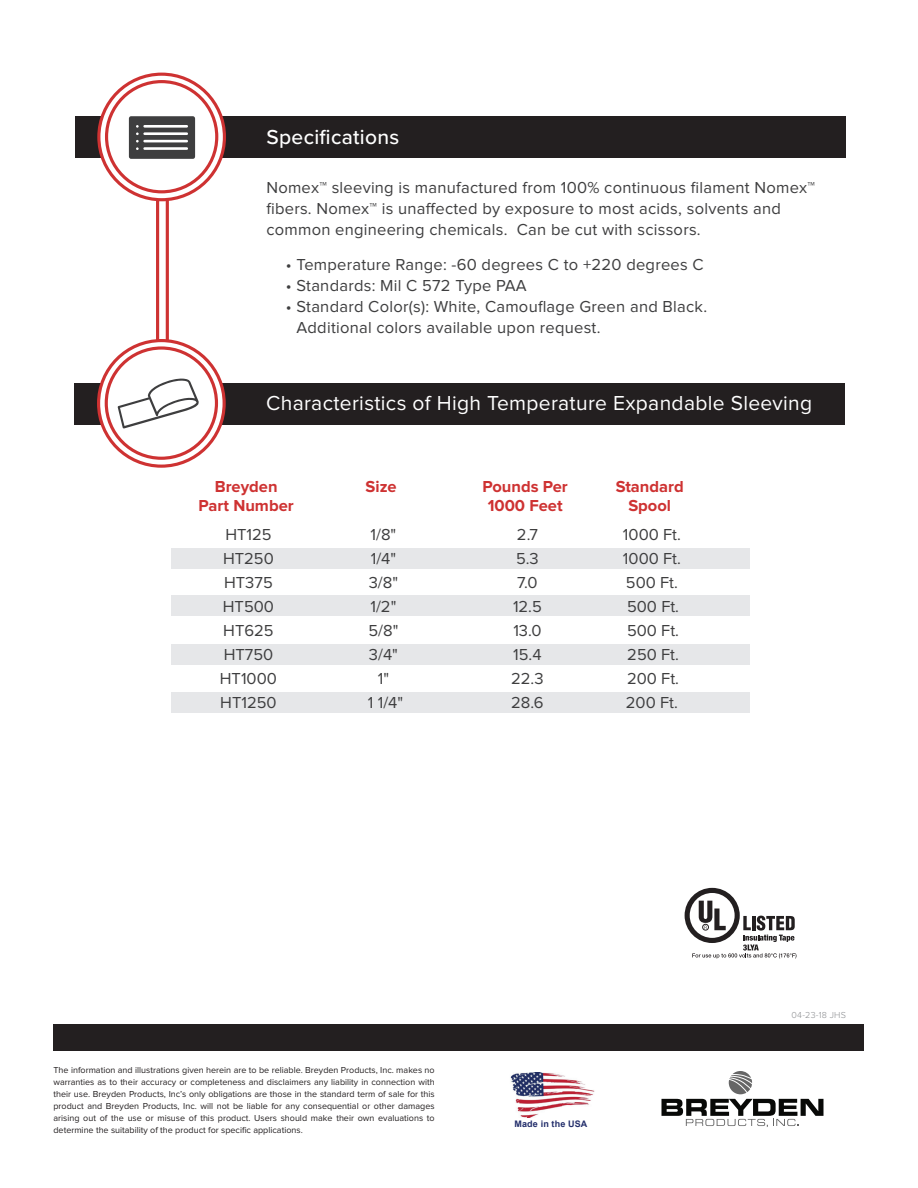
<style>
.page{position:relative;width:918px;height:1188px;background:#fff}
.page>*{position:absolute;margin:0;border:0;box-sizing:border-box;transform-origin:0 0}
.t1{font:21px "Proxima Nova";letter-spacing:.015em;color:#fff}
.t2{font:500 21px "Proxima Nova";letter-spacing:.015em;color:#fff}
.t3{font:16.5px/21px "Proxima Nova";letter-spacing:.015em;color:#3e3e3f}
.t4{font:700 16.5px "Proxima Nova";color:#ce3232}
.t5{font:9px/12px "Proxima Nova";color:#231f20;text-align:justify}
.t6{font:700 9px "Arial";letter-spacing:.015em;color:#232e6b}
.t7{font:300 9px "Proxima Nova";letter-spacing:.025em;color:#8a8c8f}
</style>
<div class="page">
<div style="left:171px;top:549px;width:579px;height:20px;background:#e6e7e9"></div>
<div style="left:171px;top:596px;width:579px;height:20px;background:#e6e7e9"></div>
<div style="left:171px;top:644px;width:579px;height:20px;background:#e6e7e9"></div>
<div style="left:171px;top:692px;width:579px;height:20px;background:#e6e7e9"></div>
<img style="left:510px;top:1073px;width:85px;height:45px">
<div style="left:74px;top:383px;width:771px;height:41px;background:#231f20"></div>
<svg style="left:99px;top:341px;width:125px;height:125px"></svg>
<div style="left:97px;top:339px;width:129px;height:129px;border:3px solid #ce3232;border-radius:50%"></div>
<div style="left:105px;top:346px;width:113px;height:114px;border:3px solid #ce3232;border-radius:50%"></div>
<div style="left:54px;top:1024px;width:810px;height:28px;background:#231f20"></div>
<svg style="left:661px;top:1071px;width:162px;height:56px"></svg>
<div style="left:75px;top:117px;width:771px;height:41px;background:#231f20"></div>
<svg style="left:99px;top:74px;width:125px;height:126px"></svg>
<div style="left:97px;top:73px;width:129px;height:128px;border:3px solid #ce3232;border-radius:50%"></div>
<div style="left:105px;top:80px;width:113px;height:113px;border:3px solid #ce3232;border-radius:50%"></div>
<hr style="left:156px;top:199px;width:3px;height:142px;background:#ce3232">
<hr style="left:166px;top:199px;width:3px;height:142px;background:#ce3232">
<svg style="left:129px;top:116px;width:66px;height:43px;background:#606061"></svg>
<svg style="left:685px;top:888px;width:111px;height:70px"></svg>
<svg style="left:118px;top:379px;width:81px;height:50px"></svg>
<p class="t2" style="left:266px;top:121px;width:134px">Specifications</p>
<p class="t3" style="left:266px;top:178px;width:550px">Nomex™ sleeving is manufactured from 100% continuous filament Nomex™ fibers. Nomex™ is unaffected by exposure to most acids, solvents and common engineering chemicals. Can be cut with scissors.</p>
<p class="t3" style="left:286px;top:255px;width:419px">• Temperature Range: -60 degrees C to +220 degrees C</p>
<p class="t3" style="left:286px;top:276px;width:242px">• Standards: Mil C 572 Type PAA</p>
<p class="t3" style="left:296px;top:297px;width:412px;text-indent:-11px">• Standard Color(s): White, Camouflage Green and Black.<br>Additional colors available upon request.</p>
<p class="t1" style="left:266px;top:394px;width:548px">Characteristics of High Temperature Expandable Sleeving</p>
<p class="t4" style="left:215px;top:478px;width:64px">Breyden</p>
<p class="t4" style="left:366px;top:478px;width:33px">Size</p>
<p class="t4" style="left:482px;top:478px;width:87px">Pounds Per</p>
<p class="t4" style="left:616px;top:478px;width:69px">Standard</p>
<p class="t4" style="left:199px;top:498px;width:97px">Part Number</p>
<p class="t4" style="left:488px;top:498px;width:76px">1000 Feet</p>
<p class="t4" style="left:628px;top:498px;width:44px">Spool</p>
<p class="t3" style="left:225px;top:524px;width:48px">HT125</p>
<p class="t3" style="left:371px;top:524px;width:27px">1/8"</p>
<p class="t3" style="left:517px;top:524px;width:22px">2.7</p>
<p class="t3" style="left:623px;top:524px;width:59px">1000 Ft.</p>
<p class="t3" style="left:223px;top:548px;width:52px">HT250</p>
<p class="t3" style="left:371px;top:548px;width:27px">1/4"</p>
<p class="t3" style="left:516px;top:548px;width:24px">5.3</p>
<p class="t3" style="left:623px;top:548px;width:59px">1000 Ft.</p>
<p class="t3" style="left:224px;top:572px;width:50px">HT375</p>
<p class="t3" style="left:369px;top:572px;width:31px">3/8"</p>
<p class="t3" style="left:517px;top:572px;width:22px">7.0</p>
<p class="t3" style="left:626px;top:572px;width:53px">500 Ft.</p>
<p class="t3" style="left:223px;top:596px;width:53px">HT500</p>
<p class="t3" style="left:371px;top:596px;width:27px">1/2"</p>
<p class="t3" style="left:513px;top:596px;width:30px">12.5</p>
<p class="t3" style="left:627px;top:596px;width:53px">500 Ft.</p>
<p class="t3" style="left:223px;top:620px;width:52px">HT625</p>
<p class="t3" style="left:368px;top:620px;width:31px">5/8"</p>
<p class="t3" style="left:513px;top:620px;width:30px">13.0</p>
<p class="t3" style="left:627px;top:620px;width:53px">500 Ft.</p>
<p class="t3" style="left:224px;top:644px;width:51px">HT750</p>
<p class="t3" style="left:369px;top:644px;width:30px">3/4"</p>
<p class="t3" style="left:513px;top:644px;width:30px">15.4</p>
<p class="t3" style="left:627px;top:644px;width:53px">250 Ft.</p>
<p class="t3" style="left:220px;top:668px;width:59px">HT1000</p>
<p class="t3" style="left:378px;top:668px;width:13px">1"</p>
<p class="t3" style="left:511px;top:668px;width:34px">22.3</p>
<p class="t3" style="left:627px;top:668px;width:53px">200 Ft.</p>
<p class="t3" style="left:220px;top:692px;width:58px">HT1250</p>
<p class="t3" style="left:368px;top:692px;width:37px">1 1/4"</p>
<p class="t3" style="left:511px;top:692px;width:34px">28.6</p>
<p class="t3" style="left:626px;top:692px;width:53px">200 Ft.</p>
<p class="t5" style="left:53px;top:1064px;width:383px">The information and illustrations given herein are to be reliable. Breyden Products, Inc. makes no warranties as to their accuracy or completeness and disclaimers any liability in connection with their use. Breyden Products, Inc’s only obligations are those in the standard term of sale for this product and Breyden Products, Inc. will not be liable for any consequential or other damages arising out of the use or misuse of this product. Users should make their own evaluations to determine the suitability of the product for specific applications.</p>
<p class="t6" style="left:515px;top:1118px;width:74px">Made in the USA</p>
<p class="t7" style="left:792px;top:1011px;width:56px">04-23-18 JHS</p>
</div>
